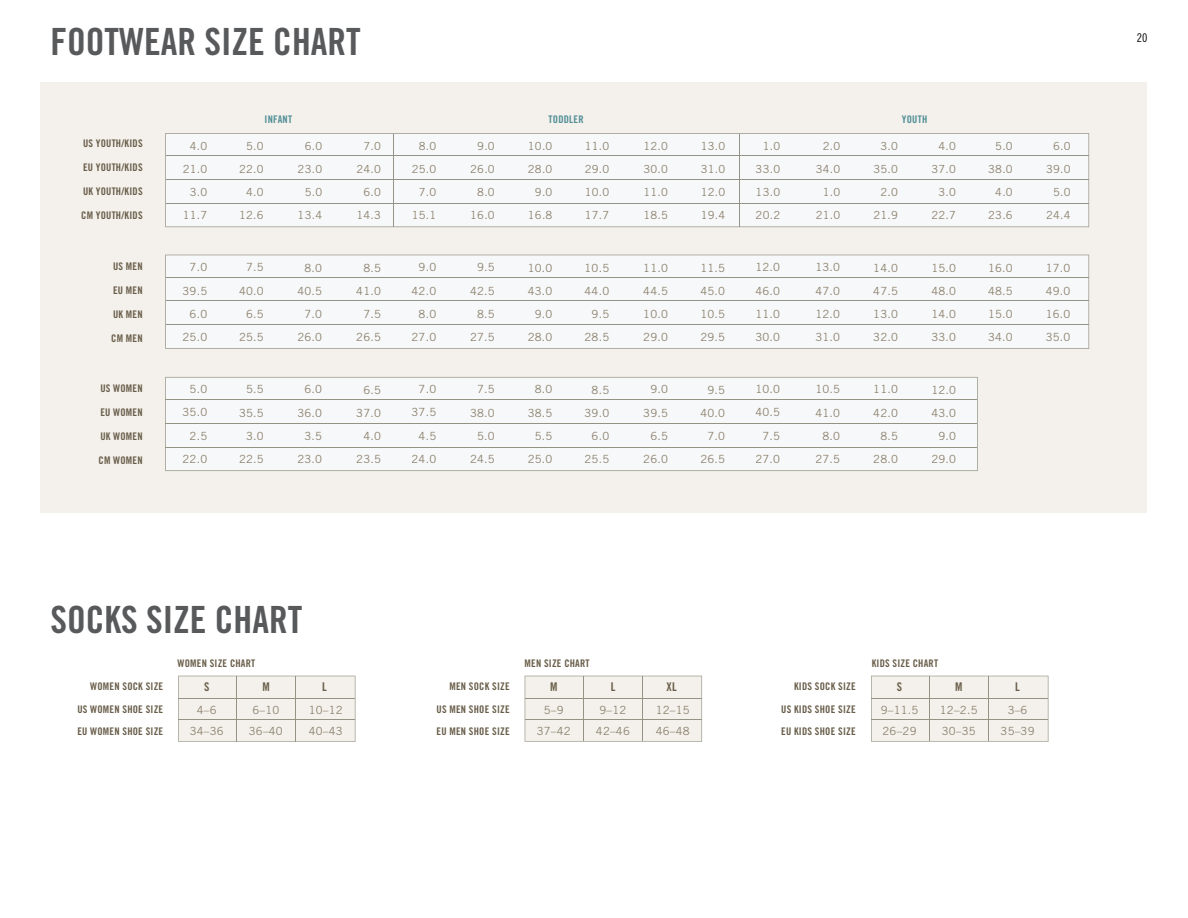
<style>
.page{position:relative;width:1188px;height:918px;background:#fff}
.page>*{position:absolute;margin:0;border:0;box-sizing:border-box;transform-origin:0 0}
.t1{font:37.5px "Trade Gothic Bold Cond Twenty";color:#58595b}
.t2{font:12px "Trade Gothic Bold Cond Twenty";color:#695e4a}
.t3{font:12px "Trade Gothic Cond Eighteen";color:#000}
.t4{font:11.25px/23.1px "Trade Gothic";letter-spacing:.02em;color:#8d826f;text-align:right}
.t5{font:11.1px/23.1px "Trade Gothic";letter-spacing:.02em;color:#8d826f;text-align:right}
.t6{font:10.5px/22.5px "Trade Gothic Bold Cond Twenty";letter-spacing:.02em;color:#695e4a;text-align:justify}
.t7{font:10.5px "Trade Gothic Bold Cond Twenty";letter-spacing:.02em;color:#528f97}
</style>
<div class="page">
<div style="left:871px;top:676px;width:178px;height:66px;background:#f4f1ec"></div>
<div style="left:40px;top:82px;width:1108px;height:431px;background:#f4f1ec"></div>
<div style="left:165px;top:133px;width:924px;height:94px;background:#f7f8f9"></div>
<div style="left:165px;top:255px;width:924px;height:94px;background:#f7f8f9"></div>
<div style="left:165px;top:377px;width:813px;height:94px;background:#f7f8f9"></div>
<hr style="left:166px;top:277px;width:922px;height:1px;background:#959484">
<hr style="left:166px;top:301px;width:922px;height:1px;background:#959484">
<hr style="left:166px;top:324px;width:922px;height:1px;background:#959484">
<hr style="left:166px;top:155px;width:922px;height:1px;background:#959484">
<hr style="left:166px;top:179px;width:922px;height:1px;background:#959484">
<hr style="left:166px;top:203px;width:922px;height:1px;background:#959484">
<hr style="left:166px;top:399px;width:811px;height:1px;background:#959484">
<hr style="left:166px;top:423px;width:811px;height:1px;background:#959484">
<hr style="left:166px;top:447px;width:811px;height:1px;background:#959484">
<hr style="left:739px;top:134px;width:1px;height:92px;background:#959484">
<hr style="left:393px;top:134px;width:1px;height:92px;background:#959484">
<div style="left:178px;top:676px;width:178px;height:66px;background:#f4f1ec"></div>
<hr style="left:179px;top:698px;width:176px;height:1px;background:#959484">
<hr style="left:179px;top:719px;width:176px;height:1px;background:#959484">
<hr style="left:236px;top:676px;width:1px;height:65px;background:#959484">
<hr style="left:296px;top:676px;width:1px;height:65px;background:#959484">
<div style="left:525px;top:676px;width:177px;height:66px;background:#f4f1ec"></div>
<hr style="left:525px;top:698px;width:176px;height:1px;background:#959484">
<hr style="left:525px;top:719px;width:176px;height:1px;background:#959484">
<hr style="left:583px;top:676px;width:1px;height:65px;background:#959484">
<hr style="left:642px;top:676px;width:1px;height:65px;background:#959484">
<hr style="left:872px;top:698px;width:176px;height:1px;background:#959484">
<hr style="left:929px;top:676px;width:1px;height:65px;background:#959484">
<hr style="left:989px;top:676px;width:1px;height:65px;background:#959484">
<hr style="left:872px;top:719px;width:176px;height:1px;background:#959484">
<h1 class="t1" style="left:50px;top:19px;width:312px">FOOTWEAR SIZE CHART</h1>
<p class="t6" style="left:83px;top:132px;width:61px">US YOUTH/KIDS</p>
<p class="t6" style="left:83px;top:156px;width:61px">EU YOUTH/KIDS</p>
<p class="t6" style="left:83px;top:180px;width:61px">UK YOUTH/KIDS</p>
<p class="t6" style="left:81px;top:204px;width:63px">CM YOUTH/KIDS</p>
<p class="t6" style="left:113px;top:255px;width:31px">US MEN</p>
<p class="t6" style="left:113px;top:279px;width:31px">EU MEN</p>
<p class="t6" style="left:113px;top:303px;width:31px">UK MEN</p>
<p class="t6" style="left:111px;top:327px;width:33px">CM MEN</p>
<p class="t6" style="left:100px;top:377px;width:44px">US WOMEN</p>
<p class="t6" style="left:100px;top:401px;width:44px">EU WOMEN</p>
<p class="t6" style="left:100px;top:425px;width:44px">UK WOMEN</p>
<p class="t6" style="left:99px;top:449px;width:46px">CM WOMEN</p>
<p class="t7" style="left:265px;top:113px;width:29px">INFANT</p>
<p class="t7" style="left:549px;top:113px;width:37px">TODDLER</p>
<p class="t7" style="left:902px;top:113px;width:27px">YOUTH</p>
<p class="t5" style="left:701px;top:134px;width:26px;text-align:justify">13.0<br>31.0<br>12.0<br>19.4</p>
<p class="t5" style="left:1046px;top:134px;width:26px">6.0<br>39.0<br>5.0<br>24.4</p>
<p class="t5" style="left:356px;top:134px;width:26px">7.0<br>24.0<br>6.0<br>14.3</p>
<p class="t5" style="left:585px;top:134px;width:26px;text-align:justify">11.0<br>29.0<br>10.0<br>17.7</p>
<p class="t5" style="left:932px;top:134px;width:26px">4.0<br>37.0<br>3.0<br>22.7</p>
<p class="t5" style="left:643px;top:134px;width:26px;text-align:justify">12.0<br>30.0<br>11.0<br>18.5</p>
<p class="t5" style="left:988px;top:134px;width:26px">5.0<br>38.0<br>4.0<br>23.6</p>
<p class="t5" style="left:298px;top:134px;width:26px">6.0<br>23.0<br>5.0<br>13.4</p>
<p class="t5" style="left:528px;top:134px;width:26px">10.0<br>28.0<br>9.0<br>16.8</p>
<p class="t5" style="left:874px;top:134px;width:26px">3.0<br>35.0<br>2.0<br>21.9</p>
<p class="t5" style="left:239px;top:134px;width:26px">5.0<br>22.0<br>4.0<br>12.6</p>
<p class="t5" style="left:470px;top:134px;width:26px">9.0<br>26.0<br>8.0<br>16.0</p>
<p class="t5" style="left:816px;top:134px;width:26px">2.0<br>34.0<br>1.0<br>21.0</p>
<p class="t5" style="left:183px;top:134px;width:26px">4.0<br>21.0<br>3.0<br>11.7</p>
<p class="t5" style="left:412px;top:134px;width:26px">8.0<br>25.0<br>7.0<br>15.1</p>
<p class="t5" style="left:756px;top:134px;width:26px;text-align:justify;text-indent:7px">1.0<br>33.0<br>13.0<br>20.2</p>
<p class="t4" style="left:183px;top:256px;width:26px">7.0<br>39.5<br>6.0<br>25.0</p>
<p class="t4" style="left:412px;top:256px;width:26px">9.0<br>42.0<br>8.0<br>27.0</p>
<p class="t4" style="left:755px;top:256px;width:26px;text-align:justify">12.0<br>46.0<br>11.0<br>30.0</p>
<p class="t4" style="left:239px;top:256px;width:26px">7.5<br>40.0<br>6.5<br>25.5</p>
<p class="t4" style="left:470px;top:256px;width:26px">9.5<br>42.5<br>8.5<br>27.5</p>
<p class="t4" style="left:815px;top:256px;width:26px;text-align:justify">13.0<br>47.0<br>12.0<br>31.0</p>
<p class="t4" style="left:297px;top:256px;width:26px">8.0<br>40.5<br>7.0<br>26.0</p>
<p class="t4" style="left:528px;top:256px;width:26px">10.0<br>43.0<br>9.0<br>28.0</p>
<p class="t4" style="left:873px;top:256px;width:26px;text-align:justify">14.0<br>47.5<br>13.0<br>32.0</p>
<p class="t4" style="left:643px;top:256px;width:26px;text-align:justify">11.0<br>44.5<br>10.0<br>29.0</p>
<p class="t4" style="left:988px;top:256px;width:26px;text-align:justify">16.0<br>48.5<br>15.0<br>34.0</p>
<p class="t4" style="left:356px;top:256px;width:26px">8.5<br>41.0<br>7.5<br>26.5</p>
<p class="t4" style="left:585px;top:256px;width:26px">10.5<br>44.0<br>9.5<br>28.5</p>
<p class="t4" style="left:931px;top:256px;width:26px;text-align:justify">15.0<br>48.0<br>14.0<br>33.0</p>
<p class="t4" style="left:700px;top:256px;width:26px;text-align:justify">11.5<br>45.0<br>10.5<br>29.5</p>
<p class="t4" style="left:1046px;top:256px;width:26px;text-align:justify">17.0<br>49.0<br>16.0<br>35.0</p>
<p class="t4" style="left:183px;top:378px;width:26px">5.0<br>35.0<br>2.5<br>22.0</p>
<p class="t4" style="left:412px;top:378px;width:26px">7.0<br>37.5<br>4.5<br>24.0</p>
<p class="t4" style="left:755px;top:378px;width:26px">10.0<br>40.5<br>7.5<br>27.0</p>
<p class="t4" style="left:239px;top:378px;width:26px">5.5<br>35.5<br>3.0<br>22.5</p>
<p class="t4" style="left:470px;top:378px;width:26px">7.5<br>38.0<br>5.0<br>24.5</p>
<p class="t4" style="left:815px;top:378px;width:26px">10.5<br>41.0<br>8.0<br>27.5</p>
<p class="t4" style="left:297px;top:378px;width:26px">6.0<br>36.0<br>3.5<br>23.0</p>
<p class="t4" style="left:528px;top:378px;width:26px">8.0<br>38.5<br>5.5<br>25.0</p>
<p class="t4" style="left:873px;top:378px;width:26px">11.0<br>42.0<br>8.5<br>28.0</p>
<p class="t4" style="left:643px;top:378px;width:26px">9.0<br>39.5<br>6.5<br>26.0</p>
<p class="t4" style="left:356px;top:378px;width:26px">6.5<br>37.0<br>4.0<br>23.5</p>
<p class="t4" style="left:585px;top:378px;width:26px">8.5<br>39.0<br>6.0<br>25.5</p>
<p class="t4" style="left:931px;top:378px;width:26px">12.0<br>43.0<br>9.0<br>29.0</p>
<p class="t4" style="left:700px;top:378px;width:26px">9.5<br>40.0<br>7.0<br>26.5</p>
<h1 class="t1" style="left:50px;top:596px;width:253px">SOCKS SIZE CHART</h1>
<p class="t6" style="left:178px;top:652px;width:79px">WOMEN SIZE CHART</p>
<p class="t6" style="left:525px;top:652px;width:67px">MEN SIZE CHART</p>
<p class="t6" style="left:872px;top:652px;width:68px">KIDS SIZE CHART</p>
<p class="t6" style="left:437px;top:675px;width:75px;text-indent:13px">MEN SOCK SIZE US MEN SHOE SIZE EU MEN SHOE SIZE</p>
<p class="t6" style="left:781px;top:675px;width:76px;text-indent:13px">KIDS SOCK SIZE US KIDS SHOE SIZE EU KIDS SHOE SIZE</p>
<p class="t6" style="left:77px;top:675px;width:87px;text-indent:13px">WOMEN SOCK SIZE US WOMEN SHOE SIZE EU WOMEN SHOE SIZE</p>
<p class="t2" style="left:204px;top:680px;width:7px">S</p>
<p class="t2" style="left:262px;top:680px;width:9px">M</p>
<p class="t2" style="left:322px;top:680px;width:6px">L</p>
<p class="t2" style="left:550px;top:680px;width:9px">M</p>
<p class="t2" style="left:611px;top:680px;width:6px">L</p>
<p class="t2" style="left:666px;top:680px;width:12px">XL</p>
<p class="t2" style="left:897px;top:680px;width:7px">S</p>
<p class="t2" style="left:955px;top:680px;width:9px">M</p>
<p class="t2" style="left:1015px;top:680px;width:6px">L</p>
<p class="t4" style="left:190px;top:699px;width:36px;line-height:21.8px;text-align:center">4–6<br>34–36</p>
<p class="t4" style="left:881px;top:699px;width:39px;line-height:21.8px;text-align:left">9–11.5<br>26–29</p>
<p class="t4" style="left:249px;top:699px;width:36px;line-height:21.8px;text-align:center">6–10<br>36–40</p>
<p class="t4" style="left:940px;top:699px;width:39px;line-height:21.8px;text-align:left">12–2.5<br>30–35</p>
<p class="t4" style="left:309px;top:699px;width:36px;line-height:21.8px;text-align:left">10–12<br>40–43</p>
<p class="t4" style="left:1001px;top:699px;width:36px;line-height:21.8px;text-align:center">3–6<br>35–39</p>
<p class="t4" style="left:537px;top:699px;width:36px;line-height:21.8px;text-align:center">5–9<br>37–42</p>
<p class="t4" style="left:596px;top:699px;width:36px;line-height:21.8px;text-align:center">9–12<br>42–46</p>
<p class="t4" style="left:656px;top:699px;width:36px;line-height:21.8px;text-align:left">12–15<br>46–48</p>
<p class="t3" style="left:1137px;top:31px;width:12px">20</p>
</div>
